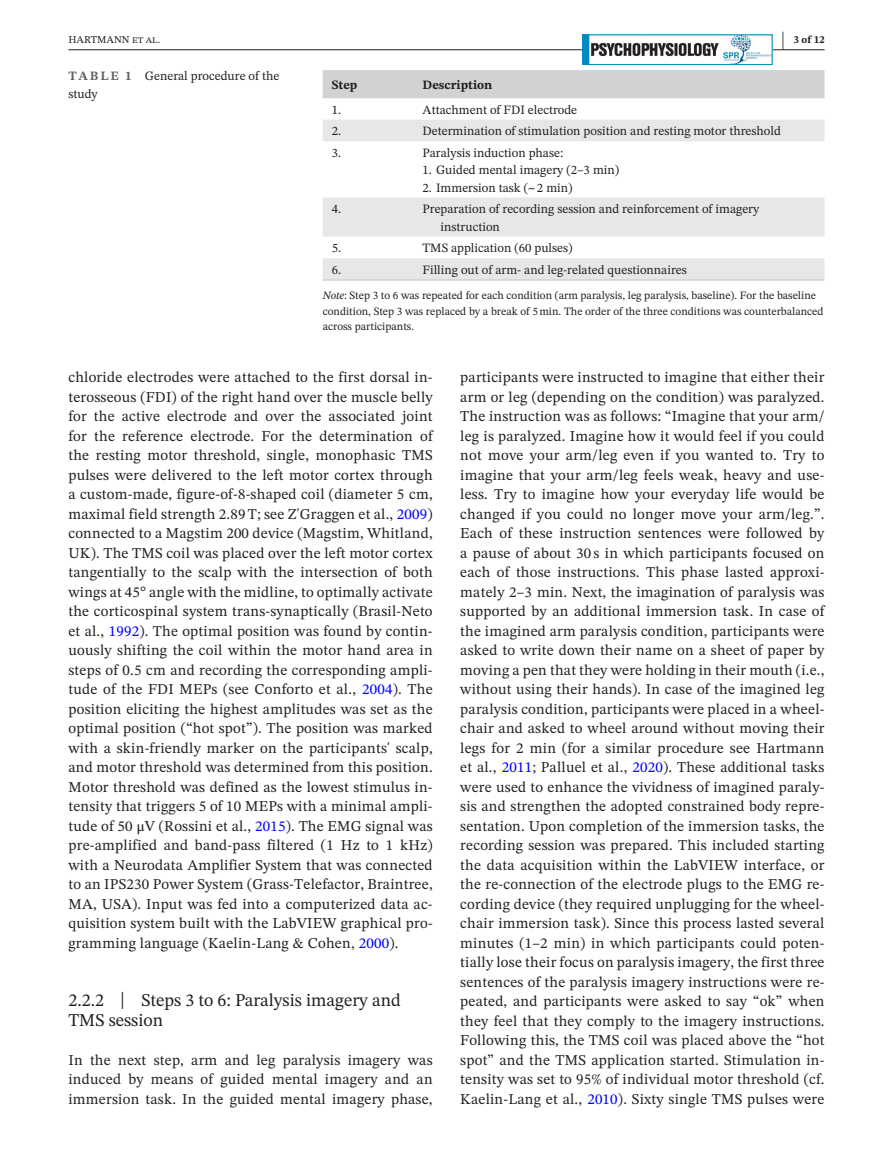
<style>
.page{position:relative;width:893px;height:1174px;background:#fff}
.page>*{position:absolute;margin:0;border:0;box-sizing:border-box;transform-origin:0 0}
.t1{font:700 21px "STIX Two Text";color:#231f20;scale:.42 1}
.t2{font:18px/19.5px "STIX Two Text";color:#231f20}
.t3{font:15px/19.5px "STIX Two Text";letter-spacing:.015em;color:#231f20;text-align:justify}
.t4{font:12.75px/17.2px "STIX Two Text";color:#231f20}
.t5{font:700 12.75px "STIX Two Text";color:#231f20}
.t6{font:11.25px/15.8px "STIX Two Text";color:#231f20}
.t7{font:10.5px "STIX Two Text";color:#231f20}
.t8{font:700 10.5px "STIX Two Text";color:#231f20}
.s1{font-weight:700;color:#636366}
.s2{font-style:italic}
.s3{color:#00f}
.s4{font-family:"STIX"}
.s5{font-size:23.7px}
</style>
<div class="page">
<hr style="left:68px;top:49px;width:756px;height:1px;background:#231f20">
<img style="left:584px;top:37px;width:186px;height:26px">
<div style="left:582px;top:35px;width:190px;height:30px;border:1px solid #028bc1"></div>
<div style="left:323px;top:70px;width:501px;height:28px;background:#d1d2d4"></div>
<svg style="left:323px;top:120px;width:501px;height:159px;fill:#ecedee"></svg>
<hr style="left:323px;top:279px;width:91px;height:2px;background:#d1d2d4">
<hr style="left:414px;top:279px;width:410px;height:2px;background:#d1d2d4">
<h1 class="t1" style="left:782px;top:24px;width:8px">|</h1>
<p class="t7" style="left:68px;top:32px;width:93px">HARTMANN et al.</p>
<p class="t8" style="left:794px;top:32px;width:32px">3 of 12</p>
<p class="t4" style="left:68px;top:66px;width:212px;line-height:18px"><span class="s1">TABLE 1</span> General procedure of the study</p>
<p class="t5" style="left:332px;top:76px;width:27px">Step</p>
<p class="t5" style="left:423px;top:76px;width:71px">Description</p>
<p class="t4" style="left:332px;top:101px;width:11px">1.</p>
<p class="t4" style="left:423px;top:101px;width:156px">Attachment of FDI electrode</p>
<p class="t4" style="left:332px;top:122px;width:11px">2.</p>
<p class="t4" style="left:423px;top:122px;width:360px">Determination of stimulation position and resting motor threshold</p>
<p class="t4" style="left:332px;top:144px;width:11px">3.</p>
<p class="t4" style="left:423px;top:144px;width:142px">Paralysis induction phase:</p>
<p class="t4" style="left:423px;top:161px;width:198px">1. Guided mental imagery (2–3 min)</p>
<p class="t4" style="left:423px;top:179px;width:152px">2. Immersion task (~2 min)</p>
<p class="t4" style="left:332px;top:200px;width:11px">4.</p>
<p class="t4" style="left:441px;top:200px;width:320px;text-indent:-18px">Preparation of recording session and reinforcement of imagery instruction</p>
<p class="t4" style="left:332px;top:239px;width:11px">5.</p>
<p class="t4" style="left:423px;top:239px;width:152px">TMS application (60 pulses)</p>
<p class="t4" style="left:332px;top:261px;width:11px">6.</p>
<p class="t4" style="left:423px;top:261px;width:266px">Filling out of arm- and leg-related questionnaires</p>
<p class="t6" style="left:323px;top:287px;width:502px"><span class="s2">Note</span>: Step 3 to 6 was repeated for each condition (arm paralysis, leg paralysis, baseline). For the baseline condition, Step 3 was replaced by a break of 5min. The order of the three conditions was counterbalanced across participants.</p>
<p class="t3" style="left:68px;top:367px;width:366px">chloride electrodes were attached to the first dorsal in&shy;terosseous (FDI) of the right hand over the muscle belly for the active electrode and over the associated joint for the reference electrode. For the determination of the resting motor threshold, single, monophasic TMS pulses were delivered to the left motor cortex through a custom-made, figure-of-8-shaped coil (diameter 5 cm, maximal field strength 2.89 T; see Z'Graggen et al., <span class="s3">2009</span>) connected to a Magstim 200 device (Magstim, Whitland, UK). The TMS coil was placed over the left motor cortex tangentially to the scalp with the intersection of both wings at 45° angle with the midline, to optimally activate the corticospinal system trans-synaptically (Brasil-Neto et al., <span class="s3">1992</span>). The optimal position was found by contin&shy;uously shifting the coil within the motor hand area in steps of 0.5 cm and recording the corresponding ampli&shy;tude of the FDI MEPs (see Conforto et al., <span class="s3">2004</span>). The position eliciting the highest amplitudes was set as the optimal position (“hot spot”). The position was marked with a skin-friendly marker on the participants' scalp, and motor threshold was determined from this position.<br>Motor threshold was defined as the lowest stimulus in&shy;tensity that triggers 5 of 10 MEPs with a minimal ampli&shy;tude of 50 <span class="s4">μ</span>V (Rossini et al., <span class="s3">2015</span>). The EMG signal was pre-amplified and band-pass filtered (1 Hz to 1 kHz) with a Neurodata Amplifier System that was connected to an IPS230 Power System (Grass-Telefactor, Braintree, MA, USA). Input was fed into a computerized data ac&shy;quisition system built with the LabVIEW graphical pro&shy;gramming language (Kaelin-Lang &amp; Cohen, <span class="s3">2000</span>).</p>
<p class="t2" style="left:68px;top:990px;width:334px">2.2.2 <span class="s5">|</span> Steps 3 to 6: Paralysis imagery and<br>TMS session</p>
<p class="t3" style="left:68px;top:1050px;width:366px">In the next step, arm and leg paralysis imagery was induced by means of guided mental imagery and an immersion task. In the guided mental imagery phase,</p>
<p class="t3" style="left:460px;top:367px;width:366px">participants were instructed to imagine that either their arm or leg (depending on the condition) was paralyzed.<br>The instruction was as follows: “Imagine that your arm/ leg is paralyzed. Imagine how it would feel if you could not move your arm/leg even if you wanted to. Try to imagine that your arm/leg feels weak, heavy and use&shy;less. Try to imagine how your everyday life would be changed if you could no longer move your arm/leg.”.<br>Each of these instruction sentences were followed by a pause of about 30 s in which participants focused on each of those instructions. This phase lasted approxi&shy;mately 2–3 min. Next, the imagination of paralysis was supported by an additional immersion task. In case of the imagined arm paralysis condition, participants were asked to write down their name on a sheet of paper by moving a pen that they were holding in their mouth (i.e., without using their hands). In case of the imagined leg paralysis condition, participants were placed in a wheel&shy;chair and asked to wheel around without moving their legs for 2 min (for a similar procedure see Hartmann et al., <span class="s3">2011</span>; Palluel et al., <span class="s3">2020</span>). These additional tasks were used to enhance the vividness of imagined paraly&shy;sis and strengthen the adopted constrained body repre&shy;sentation. Upon completion of the immersion tasks, the recording session was prepared. This included starting the data acquisition within the LabVIEW interface, or the re-connection of the electrode plugs to the EMG re&shy;cording device (they required unplugging for the wheel&shy;chair immersion task). Since this process lasted several minutes (1–2 min) in which participants could poten&shy;tially lose their focus on paralysis imagery, the first three sentences of the paralysis imagery instructions were re&shy;peated, and participants were asked to say “ok” when they feel that they comply to the imagery instructions.<br>Following this, the TMS coil was placed above the “hot spot” and the TMS application started. Stimulation in&shy;tensity was set to 95% of individual motor threshold (cf.<br>Kaelin-Lang et al., <span class="s3">2010</span>). Sixty single TMS pulses were</p>
</div>
